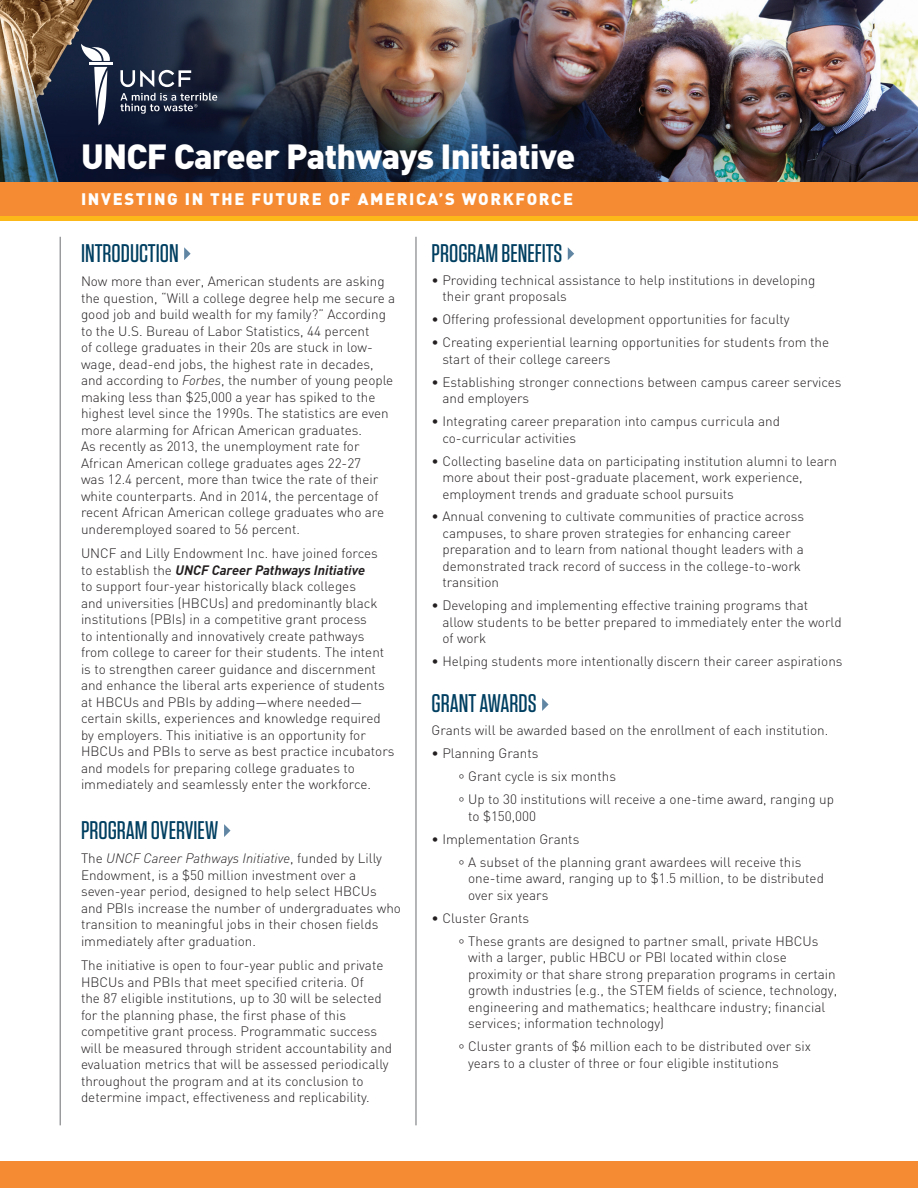
<style>
.page{position:relative;width:918px;height:1188px;background:#fff}
.page>*{position:absolute;margin:0;border:0;box-sizing:border-box;transform-origin:0 0}
.t1{font:900 34.5px "DIN";letter-spacing:-.02em;color:#fff}
.t2{font:500 25.5px "Tungsten";color:#003f61}
.t3{font:900 16.5px "DIN";letter-spacing:.1em;color:#fff}
.t4{font:300 13.5px/16.5px "DIN";color:#231f20}
.s1{font-style:italic}
.s2{font-weight:700;font-style:italic}
</style>
<div class="page">
<img style="left:0;top:0;width:918px;height:183px">
<svg style="left:184px;top:247px;width:7px;height:13px"></svg>
<svg style="left:224px;top:824px;width:7px;height:13px"></svg>
<svg style="left:568px;top:247px;width:6px;height:13px"></svg>
<svg style="left:542px;top:698px;width:7px;height:13px"></svg>
<div style="left:0;top:1161px;width:918px;height:27px;background:#f58b32"></div>
<div style="left:0;top:196px;width:918px;height:25px;background:#fcb818"></div>
<div style="left:0;top:183px;width:918px;height:33px;background:#f58b32"></div>
<hr style="left:60px;top:237px;width:1px;height:888px;background:#6c6d70">
<hr style="left:416px;top:237px;width:1px;height:888px;background:#6c6d70">
<svg style="left:94px;top:67px;width:13px;height:58px"></svg>
<hr style="left:89px;top:63px;width:24px;height:2px;background:#fff">
<svg style="left:120px;top:70px;width:71px;height:17px"></svg>
<svg style="left:81px;top:44px;width:29px;height:17px"></svg>
<svg style="left:120px;top:93px;width:97px;height:21px;background:#444c5f"></svg>
<h1 class="t1" style="left:81px;top:133px;width:496px">UNCF Career Pathways Initiative</h1>
<p class="t3" style="left:81px;top:188px;width:494px">INVESTING IN THE FUTURE OF AMERICA’S WORKFORCE</p>
<h2 class="t2" style="left:81px;top:240px;width:99px">INTRODUCTION</h2>
<p class="t4" style="left:81px;top:273px;width:316px">Now more than ever, American students are asking the question, “Will a college degree help me secure a good job and build wealth for my family?” According to the U.S. Bureau of Labor Statistics, 44 percent<br>of college graduates in their 20s are stuck in low&shy;wage, dead-end jobs, the highest rate in decades, and according to <span class="s1">Forbes</span>, the number of young people making less than $25,000 a year has spiked to the highest level since the 1990s. The statistics are even more alarming for African American graduates.<br>As recently as 2013, the unemployment rate for African American college graduates ages 22-27<br>was 12.4 percent, more than twice the rate of their white counterparts. And in 2014, the percentage of recent African American college graduates who are underemployed soared to 56 percent.</p>
<p class="t4" style="left:81px;top:545px;width:315px">UNCF and Lilly Endowment Inc. have joined forces<br>to establish the <span class="s2">UNCF Career Pathways Initiative<br></span>to support four-year historically black colleges<br>and universities (HBCUs) and predominantly black institutions (PBIs) in a competitive grant process<br>to intentionally and innovatively create pathways from college to career for their students. The intent is to strengthen career guidance and discernment and enhance the liberal arts experience of students at HBCUs and PBIs by adding—where needed— certain skills, experiences and knowledge required by employers. This initiative is an opportunity for HBCUs and PBIs to serve as best practice incubators and models for preparing college graduates to immediately and seamlessly enter the workforce.</p>
<h2 class="t2" style="left:81px;top:816px;width:139px">PROGRAM OVERVIEW</h2>
<p class="t4" style="left:81px;top:850px;width:321px">The <span class="s1">UNCF Career Pathways Initiative</span>, funded by Lilly Endowment, is a $50 million investment over a seven-year period, designed to help select HBCUs and PBIs increase the number of undergraduates who transition to meaningful jobs in their chosen fields immediately after graduation.</p>
<p class="t4" style="left:81px;top:957px;width:313px">The initiative is open to four-year public and private HBCUs and PBIs that meet specified criteria. Of<br>the 87 eligible institutions, up to 30 will be selected for the planning phase, the first phase of this competitive grant process. Programmatic success will be measured through strident accountability and evaluation metrics that will be assessed periodically throughout the program and at its conclusion to determine impact, effectiveness and replicability.</p>
<h2 class="t2" style="left:432px;top:240px;width:132px">PROGRAM BENEFITS</h2>
<p class="t4" style="left:442px;top:271px;width:375px;text-indent:-11px">• Providing technical assistance to help institutions in developing their grant proposals</p>
<p class="t4" style="left:432px;top:311px;width:360px">• Offering professional development opportunities for faculty</p>
<p class="t4" style="left:442px;top:333px;width:388px;text-indent:-11px">• Creating experiential learning opportunities for students from the start of their college careers</p>
<p class="t4" style="left:442px;top:373px;width:401px;text-indent:-11px">• Establishing stronger connections between campus career services and employers</p>
<p class="t4" style="left:442px;top:412px;width:339px;text-indent:-11px">• Integrating career preparation into campus curricula and co-curricular activities</p>
<p class="t4" style="left:442px;top:452px;width:396px;text-indent:-11px">• Collecting baseline data on participating institution alumni to learn more about their post-graduate placement, work experience, employment trends and graduate school pursuits</p>
<p class="t4" style="left:442px;top:508px;width:363px;text-indent:-11px">• Annual convening to cultivate communities of practice across campuses, to share proven strategies for enhancing career preparation and to learn from national thought leaders with a demonstrated track record of success in the college-to-work transition</p>
<p class="t4" style="left:442px;top:597px;width:401px;text-indent:-11px">• Developing and implementing effective training programs that allow students to be better prepared to immediately enter the world of work</p>
<p class="t4" style="left:432px;top:653px;width:412px">• Helping students more intentionally discern their career aspirations</p>
<h2 class="t2" style="left:432px;top:690px;width:107px">GRANT AWARDS</h2>
<p class="t4" style="left:432px;top:722px;width:398px">Grants will be awarded based on the enrollment of each institution.</p>
<p class="t4" style="left:459px;top:742px;width:377px;line-height:23px;text-indent:-27px">• Planning Grants<br>° Grant cycle is six months<br>° Up to 30 institutions will receive a one-time award, ranging up</p>
<p class="t4" style="left:468px;top:807px;width:69px">to $150,000</p>
<p class="t4" style="left:459px;top:827px;width:344px;line-height:23px;text-indent:-27px">• Implementation Grants<br>° A subset of the planning grant awardees will receive this</p>
<p class="t4" style="left:468px;top:870px;width:357px">one-time award, ranging up to $1.5 million, to be distributed over six years</p>
<p class="t4" style="left:459px;top:906px;width:361px;line-height:23px;text-indent:-27px">• Cluster Grants<br>° These grants are designed to partner small, private HBCUs</p>
<p class="t4" style="left:468px;top:949px;width:370px">with a larger, public HBCU or PBI located within close proximity or that share strong preparation programs in certain growth industries (e.g., the STEM fields of science, technology, engineering and mathematics; healthcare industry; financial services; information technology)</p>
<p class="t4" style="left:468px;top:1038px;width:344px;text-indent:-10px">° Cluster grants of $6 million each to be distributed over six years to a cluster of three or four eligible institutions</p>
</div>
